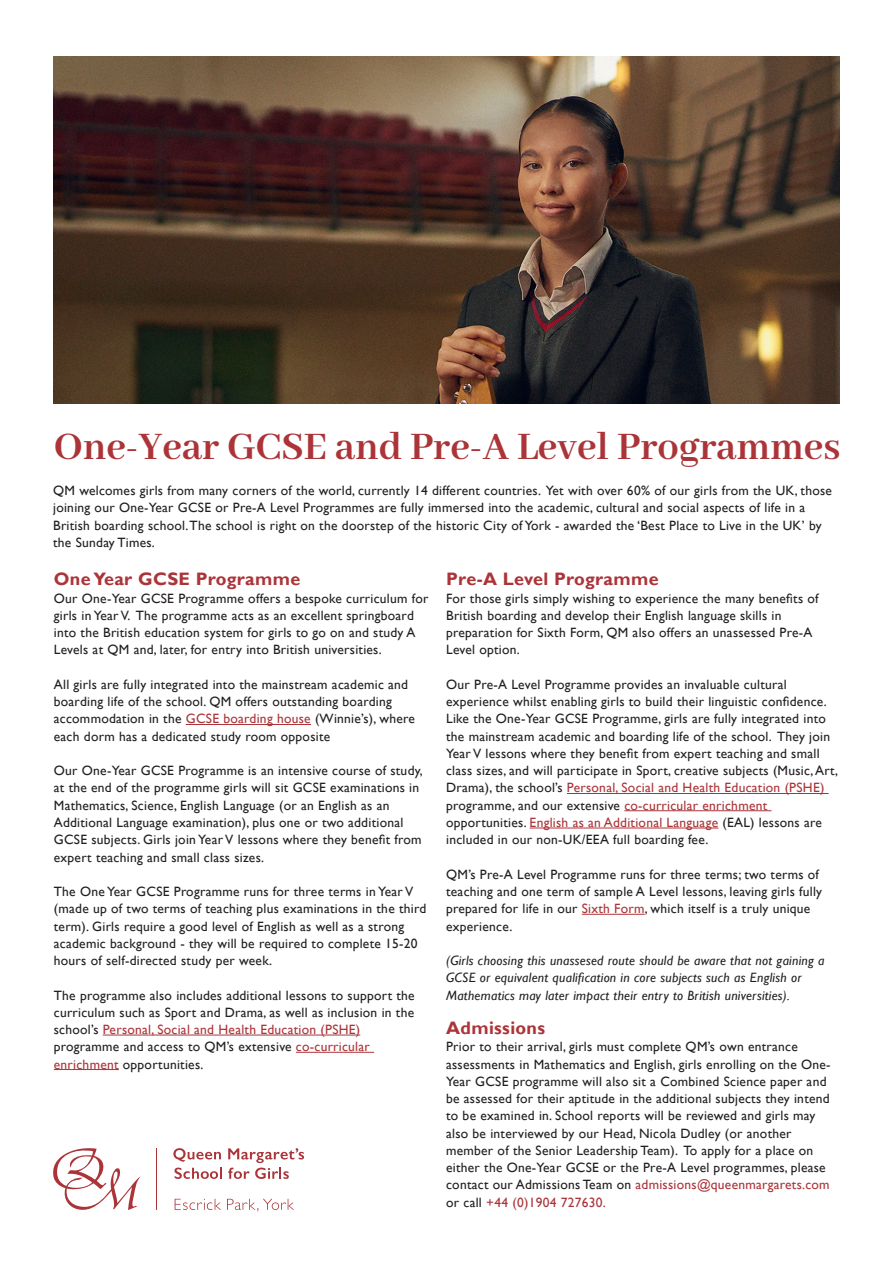
<style>
.page{position:relative;width:893px;height:1263px;background:#fff}
.page>*{position:absolute;margin:0;border:0;box-sizing:border-box;transform-origin:0 0}
.t1{font:700 42.3px "Abhaya Libre";color:#ab3439}
.t2{font:700 18px "Gill Sans";letter-spacing:.02em;color:#ab3439}
.t3{font:13.5px/17.2px "Gill Sans";letter-spacing:.02em;color:#231f20}
.t4{font:italic 13.5px/17.2px "Gill Sans";letter-spacing:.02em;color:#231f20}
.s1{color:#ab3439}
</style>
<div class="page">
<svg style="left:173px;top:1148px;width:49px;height:31px"></svg>
<svg style="left:228px;top:1148px;width:76px;height:31px"></svg>
<svg style="left:175px;top:1199px;width:46px;height:11px"></svg>
<svg style="left:227px;top:1199px;width:67px;height:13px"></svg>
<hr style="left:156px;top:1148px;width:1px;height:62px;background:#ab3439">
<svg style="left:53px;top:1148px;width:88px;height:62px"></svg>
<hr style="left:186px;top:724px;width:125px;height:1px;background:#ab3439">
<hr style="left:103px;top:1035px;width:257px;height:1px;background:#ab3439">
<hr style="left:296px;top:1052px;width:78px;height:1px;background:#ab3439">
<hr style="left:54px;top:1069px;width:65px;height:1px;background:#ab3439">
<img style="left:54px;top:56px;width:786px;height:348px">
<hr style="left:567px;top:793px;width:262px;height:1px;background:#ab3439">
<hr style="left:624px;top:810px;width:147px;height:1px;background:#ab3439">
<hr style="left:530px;top:828px;width:188px;height:1px;background:#ab3439">
<hr style="left:582px;top:914px;width:63px;height:1px;background:#ab3439">
<p class="t1" style="left:54px;top:423px;width:788px">One-Year GCSE and Pre-A Level Programmes</p>
<p class="t3" style="left:53px;top:482px;width:780px">QM welcomes girls from many corners of the world, currently 14 different countries. Yet with over 60% of our girls from the UK, those joining our One-Year GCSE or Pre-A Level Programmes are fully immersed into the academic, cultural and social aspects of life in a British boarding school. The school is right on the doorstep of the historic City of York - awarded the ‘Best Place to Live in the UK’ by the Sunday Times.</p>
<p class="t2" style="left:54px;top:568px;width:248px">One Year GCSE Programme</p>
<p class="t3" style="left:54px;top:590px;width:376px">Our One-Year GCSE Programme offers a bespoke curriculum for girls in Year V. The programme acts as an excellent springboard into the British education system for girls to go on and study A Levels at QM and, later, for entry into British universities.</p>
<p class="t3" style="left:54px;top:676px;width:356px">All girls are fully integrated into the mainstream academic and boarding life of the school. QM offers outstanding boarding</p>
<p class="t3" style="left:54px;top:710px;width:363px">accommodation in the <span class="s1">GCSE boarding house</span> (Winnie’s), where each dorm has a dedicated study room opposite</p>
<p class="t3" style="left:54px;top:762px;width:370px">Our One-Year GCSE Programme is an intensive course of study, at the end of the programme girls will sit GCSE examinations in<br>Mathematics, Science, English Language (or an English as an</p>
<p class="t3" style="left:54px;top:814px;width:369px">Additional Language examination), plus one or two additional<br>GCSE subjects. Girls join Year V lessons where they benefit from expert teaching and small class sizes.</p>
<p class="t3" style="left:54px;top:883px;width:374px">The One Year GCSE Programme runs for three terms in Year V (made up of two terms of teaching plus examinations in the third term). Girls require a good level of English as well as a strong academic background - they will be required to complete 15-20 hours of self-directed study per week.</p>
<p class="t3" style="left:54px;top:986px;width:362px;text-align:justify">The programme also includes additional lessons to support the curriculum such as Sport and Drama, as well as inclusion in the school’s <span class="s1">Personal, Social and Health Education (PSHE)</span></p>
<p class="t3" style="left:54px;top:1038px;width:317px">programme and access to QM’s extensive <span class="s1">co-curricular</span></p>
<p class="t3" style="left:54px;top:1055px;width:151px"><span class="s1">enrichment</span> opportunities.</p>
<p class="t2" style="left:446px;top:568px;width:214px">Pre-A Level Programme</p>
<p class="t3" style="left:446px;top:590px;width:374px">For those girls simply wishing to experience the many benefits of<br>British boarding and develop their English language skills in</p>
<p class="t3" style="left:446px;top:624px;width:368px">preparation for Sixth Form, QM also offers an unassessed Pre-A<br>Level option.</p>
<p class="t3" style="left:446px;top:676px;width:342px">Our Pre-A Level Programme provides an invaluable cultural</p>
<p class="t3" style="left:446px;top:693px;width:393px">experience whilst enabling girls to build their linguistic confidence.<br>Like the One-Year GCSE Programme, girls are fully integrated into the mainstream academic and boarding life of the school. They join Year V lessons where they benefit from expert teaching and small class sizes, and will participate in Sport, creative subjects (Music, Art, Drama), the school’s <span class="s1">Personal, Social and Health Education (PSHE) </span>programme, and our extensive <span class="s1">co-curricular enrichment</span></p>
<p class="t3" style="left:446px;top:814px;width:377px">opportunities. <span class="s1">English as an Additional Language</span> (EAL) lessons are</p>
<p class="t3" style="left:446px;top:831px;width:264px">included in our non-UK/EEA full boarding fee.</p>
<p class="t3" style="left:446px;top:866px;width:377px">QM’s Pre-A Level Programme runs for three terms; two terms of teaching and one term of sample A Level lessons, leaving girls fully prepared for life in our <span class="s1">Sixth Form</span>, which itself is a truly unique experience.</p>
<p class="t4" style="left:446px;top:952px;width:380px">(Girls choosing this unassesed route should be aware that not gaining a<br>GCSE or equivalent qualification in core subjects such as English or</p>
<p class="t4" style="left:446px;top:986px;width:345px">Mathematics may later impact their entry to British universities).</p>
<p class="t2" style="left:446px;top:1017px;width:101px">Admissions</p>
<p class="t3" style="left:446px;top:1038px;width:353px">Prior to their arrival, girls must complete QM’s own entrance</p>
<p class="t3" style="left:446px;top:1055px;width:386px">assessments in Mathematics and English, girls enrolling on the One-Year GCSE programme will also sit a Combined Science paper and be assessed for their aptitude in the additional subjects they intend to be examined in. School reports will be reviewed and girls may also be interviewed by our Head, Nicola Dudley (or another</p>
<p class="t3" style="left:446px;top:1142px;width:385px">member of the Senior Leadership Team). To apply for a place on either the One-Year GCSE or the Pre-A Level programmes, please contact our Admissions Team on <span class="s1">admissions@queenmargarets.com </span>or call <span class="s1">+44 (0)1904 727630.</span></p>
</div>
